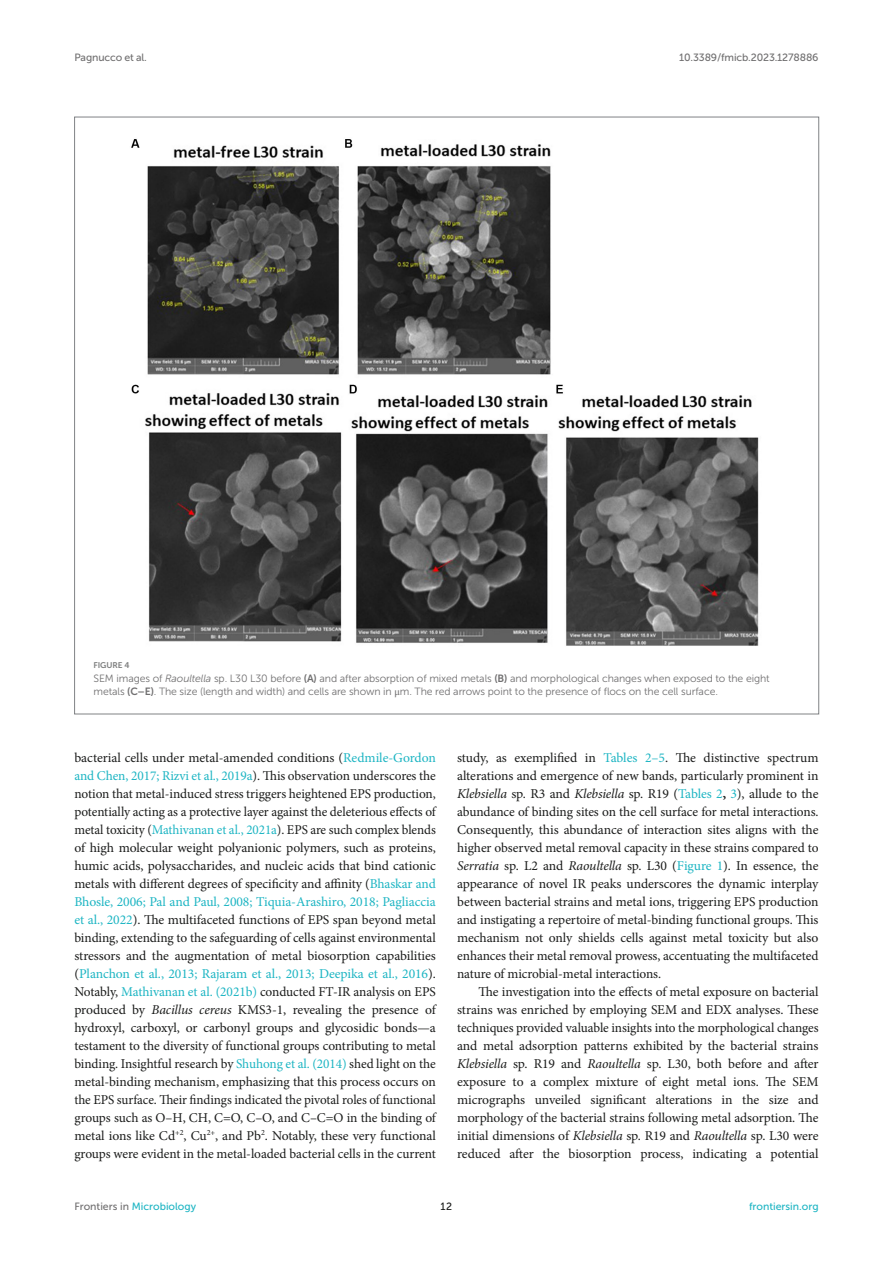
<style>
.page{position:relative;width:893px;height:1263px;background:#fff}
.page>*{position:absolute;margin:0;border:0;box-sizing:border-box;transform-origin:0 0}
.TEXT{font:13.5px/18px "Minion Pro";letter-spacing:-.005em;color:#1b1c1b;text-align:justify}
.FIG_LEG{font:10.5px/13.5px "Museo Sans 300";letter-spacing:-.01em;color:#706f70}
.t1{font:10.5px "Museo Sans 500";letter-spacing:-.015em;color:#706f70}
.t2{font:10.5px "Museo Sans 500";color:#1db5c3}
.t3{font:10.5px "Museo Sans 500";color:#1b1c1b}
.FIG_HD{font:8.25px "Museo Sans 700";letter-spacing:-.01em;color:#7e7f7f}
.s1{font-style:italic}
.s2{font-family:"Museo Sans 700"}
.s3{font-family:"STIX General"}
.s4{color:#1db5c3}
.s5{font-weight:700}
.s6{color:#706f70}
</style>
<div class="page">
<img style="left:131px;top:139px;width:628px;height:507px">
<p class="t1" style="left:74px;top:51px;width:74px">Pagnucco et al.</p>
<p class="t1" style="left:679px;top:51px;width:141px">10.3389/fmicb.2023.1278886</p>
<p class="FIG_HD" style="left:94px;top:661px;width:37px">FIGURE 4</p>
<p class="FIG_LEG" style="left:94px;top:671px;width:678px">SEM images of <span class="s1">Raoultella</span> sp. L30 L30 before <span class="s2">(A)</span> and after absorption of mixed metals <span class="s2">(B)</span> and morphological changes when exposed to the eight metals <span class="s2">(C–E)</span>. The size (length and width) and cells are shown in <span class="s3">μ</span>m. The red arrows point to the presence of flocs on the cell surface.</p>
<p class="TEXT" style="left:74px;top:749px;width:363px">bacterial cells under metal-amended conditions (<span class="s4">Redmile-Gordon and Chen, 2017; Rizvi et al., 2019a</span>). This observation underscores the notion that metal-induced stress triggers heightened EPS production, potentially acting as a protective layer against the deleterious effects of metal toxicity (<span class="s4">Mathivanan et al., 2021a</span>). EPS are such complex blends of high molecular weight polyanionic polymers, such as proteins, humic acids, polysaccharides, and nucleic acids that bind cationic metals with different degrees of specificity and affinity (<span class="s4">Bhaskar and Bhosle, 2006; Pal and Paul, 2008; Tiquia-Arashiro, 2018; Pagliaccia et al., 2022</span>). The multifaceted functions of EPS span beyond metal binding, extending to the safeguarding of cells against environmental stressors and the augmentation of metal biosorption capabilities (<span class="s4">Planchon et al., 2013; Rajaram et al., 2013; Deepika et al., 2016</span>).<br>Notably, <span class="s4">Mathivanan et al. (2021b)</span> conducted FT-IR analysis on EPS produced by <span class="s1">Bacillus cereus</span> KMS3-1, revealing the presence of hydroxyl, carboxyl, or carbonyl groups and glycosidic bonds—a testament to the diversity of functional groups contributing to metal binding. Insightful research by <span class="s4">Shuhong et al. (2014)</span> shed light on the metal-binding mechanism, emphasizing that this process occurs on the EPS surface. Their findings indicated the pivotal roles of functional groups such as O–H, CH, C=O, C–O, and C–C=O in the binding of metal ions like Cd<sup>+2</sup>, Cu<sup>2+</sup>, and Pb<sup>2</sup>. Notably, these very functional groups were evident in the metal-loaded bacterial cells in the current</p>
<p class="TEXT" style="left:457px;top:749px;width:363px">study, as exemplified in <span class="s4">Tables 2–5</span>. The distinctive spectrum alterations and emergence of new bands, particularly prominent in <span class="s1">Klebsiella</span> sp. R3 and <span class="s1">Klebsiella</span> sp. R19 (<span class="s4">Tables 2</span><span class="s5">,</span> <span class="s4">3</span>), allude to the abundance of binding sites on the cell surface for metal interactions.<br>Consequently, this abundance of interaction sites aligns with the higher observed metal removal capacity in these strains compared to <span class="s1">Serratia</span> sp. L2 and <span class="s1">Raoultella</span> sp. L30 (<span class="s4">Figure 1</span>). In essence, the appearance of novel IR peaks underscores the dynamic interplay between bacterial strains and metal ions, triggering EPS production and instigating a repertoire of metal-binding functional groups. This mechanism not only shields cells against metal toxicity but also enhances their metal removal prowess, accentuating the multifaceted nature of microbial-metal interactions.</p>
<p class="TEXT" style="left:457px;top:983px;width:363px;text-indent:21px">The investigation into the effects of metal exposure on bacterial strains was enriched by employing SEM and EDX analyses. These techniques provided valuable insights into the morphological changes and metal adsorption patterns exhibited by the bacterial strains <span class="s1">Klebsiella</span> sp. R19 and <span class="s1">Raoultella</span> sp. L30, both before and after exposure to a complex mixture of eight metal ions. The SEM micrographs unveiled significant alterations in the size and morphology of the bacterial strains following metal adsorption. The initial dimensions of <span class="s1">Klebsiella</span> sp. R19 and <span class="s1">Raoultella</span> sp. L30 were reduced after the biosorption process, indicating a potential</p>
<p class="t2" style="left:74px;top:1200px;width:123px"><span class="s6">Frontiers in</span> Microbiology</p>
<p class="t3" style="left:441px;top:1200px;width:13px">12</p>
<p class="t2" style="left:749px;top:1200px;width:71px">frontiersin.org</p>
</div>
